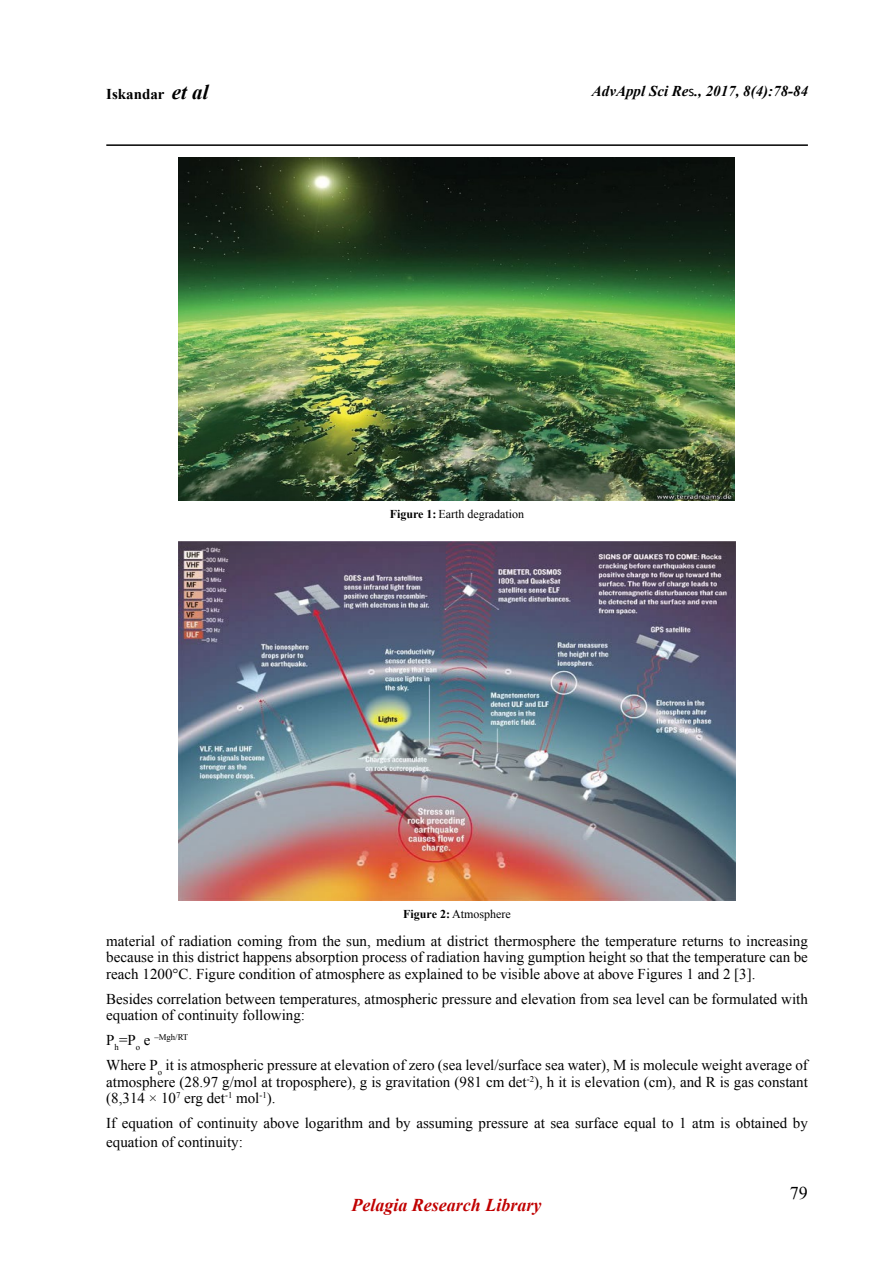
<style>
.page{position:relative;width:893px;height:1263px;background:#fff}
.page>*{position:absolute;margin:0;border:0;box-sizing:border-box;transform-origin:0 0}
.t1{font:italic 700 18px "Times New Roman";color:#c00000}
.t2{font:18px "Times New Roman";color:#000}
.t3{font:15px/16.5px "Times New Roman";color:#000;text-align:justify}
.t4{font:italic 700 15px "Times New Roman";color:#000}
.t5{font:700 15px "Times New Roman";color:#000}
.t6{font:12px "Times New Roman";color:#000}
.t7{font:8.7px "Times New Roman";color:#000}
.s1{font-style:italic;font-size:21px}
.s2{font-family:"Calibri";font-weight:400;font-style:normal}
.s3{font-weight:700}
.s4{font-size:15px}
</style>
<div class="page">
<hr style="left:106px;top:144px;width:702px;height:2px;background:#000">
<img style="left:179px;top:157px;width:555px;height:344px">
<img style="left:179px;top:541px;width:556px;height:360px">
<p class="t5" style="left:106px;top:84px;width:104px">Iskandar <span class="s1">et al</span></p>
<p class="t4" style="left:592px;top:81px;width:218px">AdvAppl Sci Re<span class="s2">s</span>., 2017, 8(4):78-84</p>
<p class="t6" style="left:390px;top:506px;width:136px"><span class="s3">Figure 1:</span> Earth degradation</p>
<p class="t6" style="left:403px;top:905px;width:109px"><span class="s3">Figure 2:</span> Atmosphere</p>
<p class="t3" style="left:106px;top:932px;width:703px">material of radiation coming from the sun, medium at district thermosphere the temperature returns to increasing because in this district happens absorption process of radiation having gumption height so that the temperature can be reach 1200°C. Figure condition of atmosphere as explained to be visible above at above Figures 1 and 2 [3].</p>
<p class="t3" style="left:106px;top:990px;width:703px">Besides correlation between temperatures, atmospheric pressure and elevation from sea level can be formulated with equation of continuity following:</p>
<p class="t7" style="left:106px;top:1032px;width:84px"><span class="s4">P</span>h<span class="s4">=P</span>o <span class="s4">e</span> –Mgh/RT</p>
<p class="t3" style="left:106px;top:1057px;width:703px">Where P<sub>o</sub> it is atmospheric pressure at elevation of zero (sea level/surface sea water), M is molecule weight average of atmosphere (28.97 g/mol at troposphere), g is gravitation (981 cm det<sup>-2</sup>), h it is elevation (cm), and R is gas constant (8,314 × 10<sup>7</sup> erg det<sup>-1</sup> mol<sup>-1</sup>).</p>
<p class="t3" style="left:106px;top:1114px;width:703px;line-height:18px">If equation of continuity above logarithm and by assuming pressure at sea surface equal to 1 atm is obtained by equation of continuity:</p>
<p class="t1" style="left:351px;top:1193px;width:191px">Pelagia Research Library</p>
<p class="t2" style="left:790px;top:1181px;width:19px">79</p>
</div>
